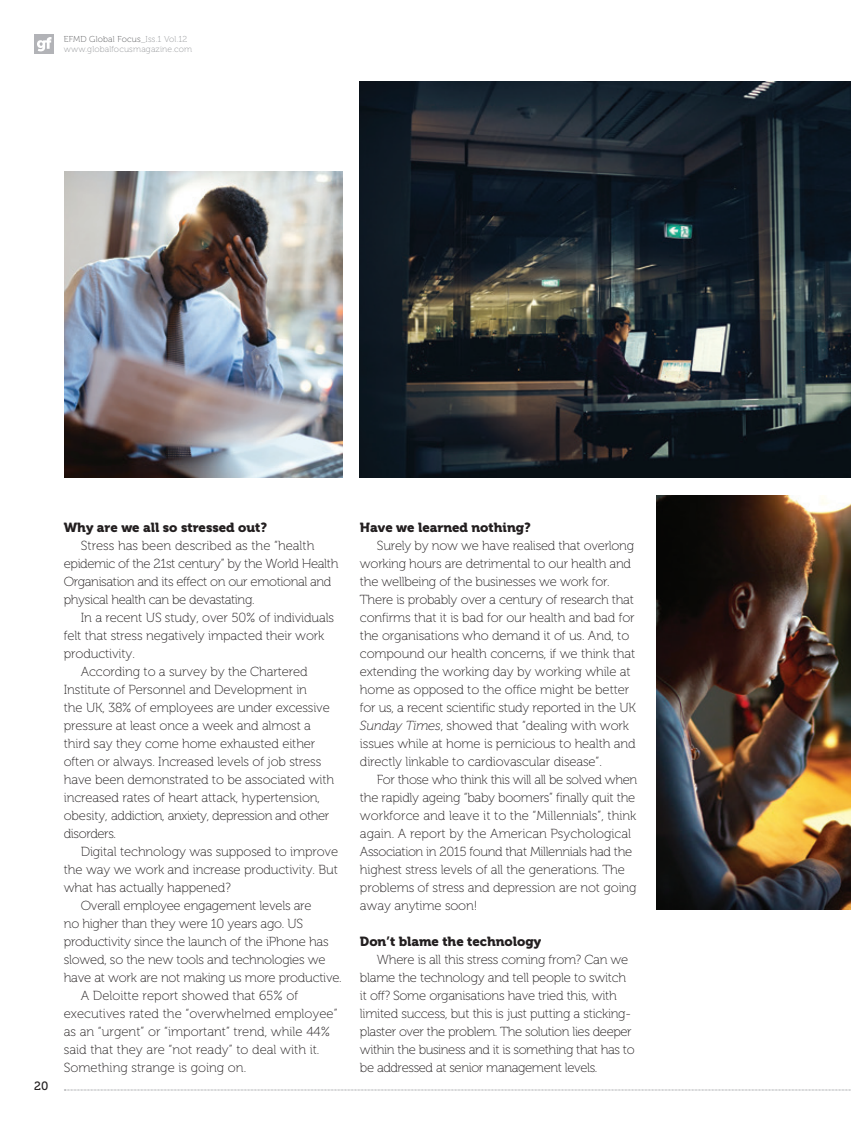
<style>
.page{position:relative;width:851px;height:1127px;background:#fff}
.page>*{position:absolute;margin:0;border:0;box-sizing:border-box;transform-origin:0 0}
.t1{font:13.2px/18px "Museo 100";letter-spacing:-.01em;color:#231f20}
.t2{font:13.2px/18px "Museo 100";letter-spacing:-.03em;color:#231f20}
.t3{font:13.2px "Museo 900";color:#231f20}
.t4{font:12px "Museo 500";color:#231f20}
.t5{font:8.7px/10.1px "Museo 100";letter-spacing:.02em;color:#939598}
.s1{color:#57585a}
.s2{font-style:italic}
</style>
<div class="page">
<div style="left:34px;top:34px;width:20px;height:20px;background:#b2b3b7"></div>
<svg style="left:37px;top:37px;width:14px;height:14px"></svg>
<svg style="left:64px;top:1089px;width:787px;height:1px"></svg>
<img style="left:64px;top:172px;width:279px;height:306px">
<img style="left:360px;top:82px;width:490px;height:396px">
<img style="left:656px;top:496px;width:194px;height:414px">
<p class="t5" style="left:64px;top:35px;width:130px"><span class="s1">EFMD Global Focus</span>_Iss.1 Vol.12 www.globalfocusmagazine.com</p>
<p class="t4" style="left:34px;top:1079px;width:16px">20</p>
<p class="t3" style="left:64px;top:520px;width:205px">Why are we all so stressed out?</p>
<p class="t2" style="left:64px;top:537px;width:276px;text-indent:17px">Stress has been described as the “health epidemic of the 21st century” by the World Health Organisation and its effect on our emotional and physical health can be devastating.</p>
<p class="t1" style="left:81px;top:609px;width:255px">In a recent US study, over 50% of individuals</p>
<p class="t1" style="left:64px;top:627px;width:262px">felt that stress negatively impacted their work</p>
<p class="t1" style="left:64px;top:645px;width:73px">productivity.</p>
<p class="t1" style="left:81px;top:663px;width:228px">According to a survey by the Chartered</p>
<p class="t1" style="left:64px;top:681px;width:245px">Institute of Personnel and Development in</p>
<p class="t1" style="left:64px;top:699px;width:267px">the UK, 38% of employees are under excessive</p>
<p class="t1" style="left:64px;top:717px;width:249px">pressure at least once a week and almost a</p>
<p class="t1" style="left:64px;top:735px;width:253px">third say they come home exhausted either</p>
<p class="t1" style="left:64px;top:753px;width:259px">often or always. Increased levels of job stress</p>
<p class="t1" style="left:64px;top:771px;width:272px">have been demonstrated to be associated with</p>
<p class="t1" style="left:64px;top:789px;width:258px">increased rates of heart attack, hypertension,</p>
<p class="t2" style="left:64px;top:807px;width:267px">obesity, addiction, anxiety, depression and other</p>
<p class="t2" style="left:64px;top:825px;width:54px">disorders.</p>
<p class="t1" style="left:81px;top:843px;width:259px">Digital technology was supposed to improve</p>
<p class="t1" style="left:64px;top:861px;width:275px">the way we work and increase productivity. But</p>
<p class="t1" style="left:64px;top:879px;width:168px">what has actually happened?</p>
<p class="t1" style="left:81px;top:897px;width:232px">Overall employee engagement levels are</p>
<p class="t1" style="left:64px;top:915px;width:241px">no higher than they were 10 years ago. US</p>
<p class="t1" style="left:64px;top:933px;width:266px">productivity since the launch of the iPhone has</p>
<p class="t1" style="left:64px;top:951px;width:263px">slowed, so the new tools and technologies we</p>
<p class="t1" style="left:64px;top:969px;width:279px">have at work are not making us more productive.</p>
<p class="t1" style="left:81px;top:987px;width:219px">A Deloitte report showed that 65% of</p>
<p class="t1" style="left:64px;top:1005px;width:275px">executives rated the “overwhelmed employee”</p>
<p class="t1" style="left:64px;top:1023px;width:268px">as an “urgent” or “important” trend, while 44%</p>
<p class="t1" style="left:64px;top:1041px;width:257px">said that they are “not ready” to deal with it.</p>
<p class="t1" style="left:64px;top:1059px;width:184px">Something strange is going on.</p>
<p class="t3" style="left:360px;top:520px;width:172px">Have we learned nothing?</p>
<p class="t1" style="left:360px;top:537px;width:277px;text-indent:17px">Surely by now we have realised that overlong working hours are detrimental to our health and the wellbeing of the businesses we work for.<br>There is probably over a century of research that confirms that it is bad for our health and bad for the organisations who demand it of us. And, to compound our health concerns, if we think that extending the working day by working while at home as opposed to the office might be better for us, a recent scientific study reported in the UK <span class="s2">Sunday Times</span>, showed that “dealing with work issues while at home is pernicious to health and directly linkable to cardiovascular disease”.</p>
<p class="t1" style="left:360px;top:771px;width:279px;text-indent:17px">For those who think this will all be solved when the rapidly ageing “baby boomers” finally quit the workforce and leave it to the “Millennials”, think again. A report by the American Psychological Association in 2015 found that Millennials had the highest stress levels of all the generations. The problems of stress and depression are not going away anytime soon!</p>
<p class="t3" style="left:360px;top:934px;width:183px">Don’t blame the technology</p>
<p class="t1" style="left:360px;top:951px;width:276px;text-indent:17px">Where is all this stress coming from? Can we blame the technology and tell people to switch it off? Some organisations have tried this, with limited success, but this is just putting a sticking&shy;plaster over the problem. The solution lies deeper within the business and it is something that has to be addressed at senior management levels.</p>
</div>
